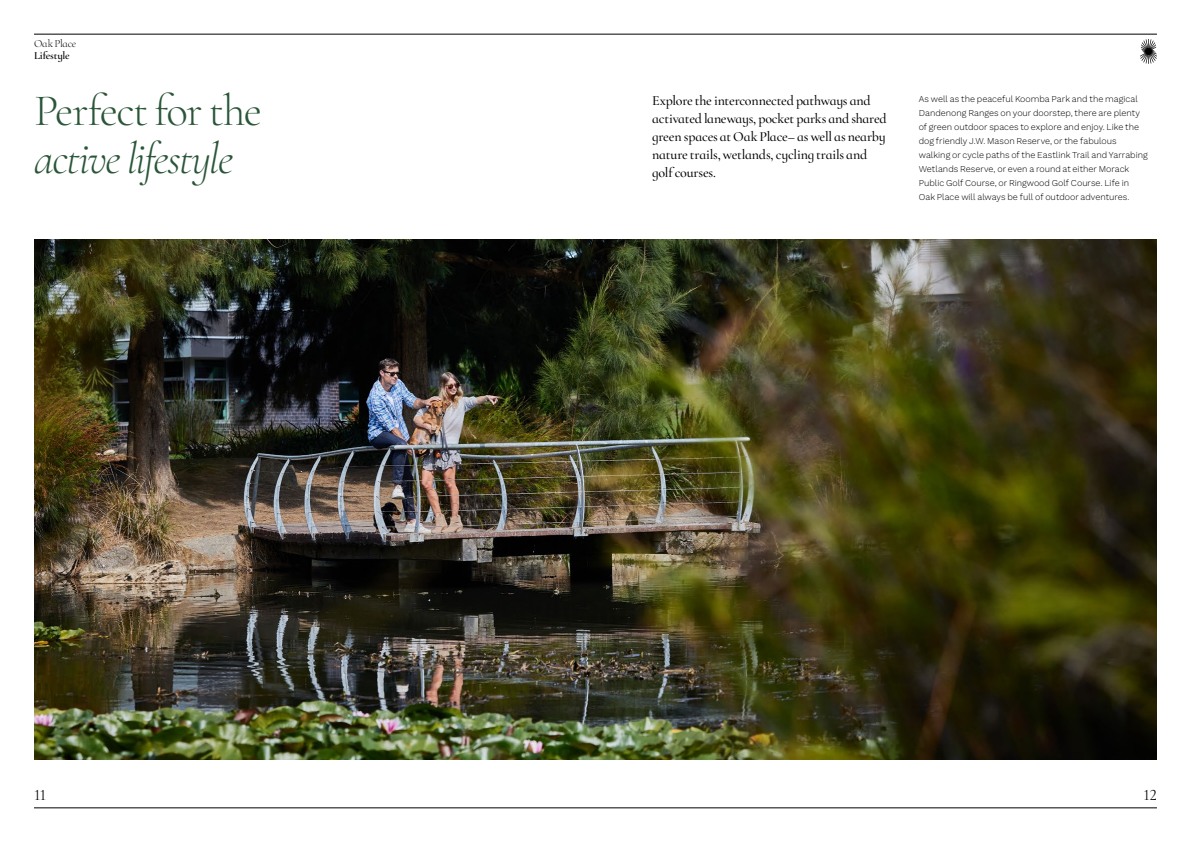
<style>
.page{position:relative;width:1191px;height:842px;background:#fff}
.page>*{position:absolute;margin:0;border:0;box-sizing:border-box;transform-origin:0 0}
.t1{font:italic 300 45px "Cormorant Infant";letter-spacing:-.035em;color:#2a5638}
.t2{font:300 45px "Cormorant Infant";letter-spacing:-.035em;color:#2a5638}
.t3{font:16px "Cormorant Infant";color:#000}
.t4{font:500 14px/18px "Cormorant Infant";letter-spacing:-.015em;color:#000}
.t5{font:600 11px "Cormorant Infant";letter-spacing:-.02em;color:#000}
.t6{font:300 11px "Cormorant Infant";letter-spacing:-.02em;color:#000}
.t7{font:9px/14px "Work Sans";color:#000}
</style>
<div class="page">
<img style="left:34px;top:239px;width:1123px;height:521px">
<hr style="left:34px;top:34px;width:1123px;height:1px;background:#000">
<hr style="left:34px;top:808px;width:1123px;height:1px;background:#000">
<svg style="left:1140px;top:39px;width:17px;height:25px"></svg>
<p class="t6" style="left:34px;top:37px;width:44px">Oak Place</p>
<p class="t5" style="left:34px;top:48px;width:37px">Lifestyle</p>
<h1 class="t2" style="left:34px;top:83px;width:229px">Perfect for the</h1>
<h1 class="t1" style="left:34px;top:123px;width:201px">active lifestyle</h1>
<h3 class="t4" style="left:652px;top:92px;width:236px">Explore the interconnected pathways and activated laneways, pocket parks and shared green spaces at Oak Place– as well as nearby nature trails, wetlands, cycling trails and golf courses.</h3>
<p class="t7" style="left:918px;top:92px;width:230px">As well as the peaceful Koomba Park and the magical Dandenong Ranges on your doorstep, there are plenty of green outdoor spaces to explore and enjoy. Like the dog friendly J.W. Mason Reserve, or the fabulous walking or cycle paths of the Eastlink Trail and Yarrabing Wetlands Reserve, or even a round at either Morack Public Golf Course, or Ringwood Golf Course. Life in<br>Oak Place will always be full of outdoor adventures.</p>
<h2 class="t3" style="left:34px;top:785px;width:14px">11</h2>
<h2 class="t3" style="left:1143px;top:785px;width:15px">12</h2>
</div>
